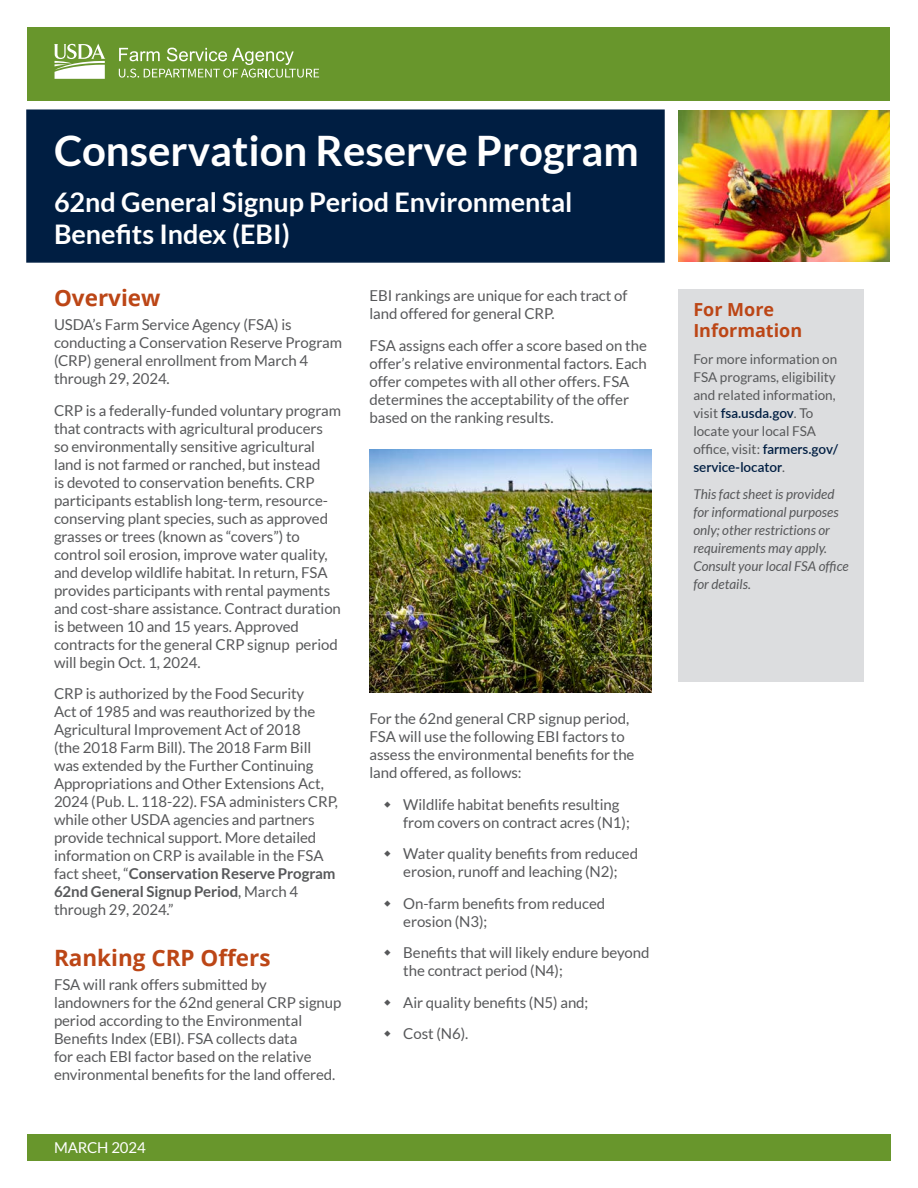
<style>
.page{position:relative;width:918px;height:1188px;background:#fff}
.page>*{position:absolute;margin:0;border:0;box-sizing:border-box;transform-origin:0 0}
.Fact_Sheet_Title{font:700 42px "Lato";color:#fff}
.Fact_Sheet_Title-2{font:700 27px/32.4px "Lato";color:#fff}
.Body_Subhead{font:700 22.5px "Open Sans";color:#bc4616}
.Sidebar_Title{font:700 18px/21px "Open Sans";color:#bc4616}
.Body_Text{font:15px/18px "Lato";letter-spacing:-.005em;color:#57585a}
.Body_Text_White{font:15px "Lato";letter-spacing:-.005em;color:#fff}
.Sidebar_Text{font:13.5px/18px "Lato";color:#57585a}
.Sidebar_Text-2{font:italic 13.5px/18px "Lato";color:#57585a}
.s1{font-weight:700}
.s2{font-weight:600;color:#001e42}
</style>
<div class="page">
<div style="left:27px;top:1134px;width:864px;height:27px;background:#68962c"></div>
<div style="left:678px;top:289px;width:186px;height:392px;background:#dcdddf"></div>
<div style="left:26px;top:109px;width:639px;height:154px;background:#001e42;border:2px solid #001e42"></div>
<div style="left:27px;top:27px;width:863px;height:74px;background:#68962c"></div>
<svg style="left:54px;top:44px;width:51px;height:35px"></svg>
<svg style="left:119px;top:48px;width:200px;height:30px"></svg>
<img style="left:678px;top:110px;width:212px;height:152px">
<img style="left:370px;top:449px;width:281px;height:243px">
<h1 class="Fact_Sheet_Title" style="left:54px;top:127px;width:586px">Conservation Reserve Program</h1>
<h1 class="Fact_Sheet_Title-2" style="left:54px;top:185px;width:520px">62nd General Signup Period Environmental<br>Benefits Index (EBI)</h1>
<h2 class="Body_Subhead" style="left:54px;top:282px;width:108px">Overview</h2>
<p class="Body_Text" style="left:54px;top:316px;width:289px">USDA’s Farm Service Agency (FSA) is conducting a Conservation Reserve Program (CRP) general enrollment from March 4 through 29, 2024.</p>
<p class="Body_Text" style="left:54px;top:401px;width:289px">CRP is a federally-funded voluntary program that contracts with agricultural producers so environmentally sensitive agricultural land is not farmed or ranched, but instead<br>is devoted to conservation benefits. CRP participants establish long-term, resource&shy;conserving plant species, such as approved grasses or trees (known as “covers”) to control soil erosion, improve water quality, and develop wildlife habitat. In return, FSA provides participants with rental payments and cost-share assistance. Contract duration is between 10 and 15 years. Approved contracts for the general CRP signup period will begin Oct. 1, 2024.</p>
<p class="Body_Text" style="left:54px;top:685px;width:286px">CRP is authorized by the Food Security<br>Act of 1985 and was reauthorized by the Agricultural Improvement Act of 2018<br>(the 2018 Farm Bill). The 2018 Farm Bill was extended by the Further Continuing Appropriations and Other Extensions Act, 2024 (Pub. L. 118-22). FSA administers CRP, while other USDA agencies and partners provide technical support. More detailed information on CRP is available in the FSA fact sheet, “<span class="s1">Conservation Reserve Program 62nd General Signup Period</span>, March 4 through 29, 2024.”</p>
<h2 class="Body_Subhead" style="left:54px;top:942px;width:218px">Ranking CRP Offers</h2>
<p class="Body_Text" style="left:54px;top:976px;width:289px">FSA will rank offers submitted by landowners for the 62nd general CRP signup period according to the Environmental Benefits Index (EBI). FSA collects data<br>for each EBI factor based on the relative environmental benefits for the land offered.</p>
<p class="Body_Text_White" style="left:54px;top:1139px;width:93px">MARCH 2024</p>
<p class="Body_Text" style="left:370px;top:287px;width:260px">EBI rankings are unique for each tract of land offered for general CRP.</p>
<p class="Body_Text" style="left:370px;top:336px;width:279px">FSA assigns each offer a score based on the offer’s relative environmental factors. Each offer competes with all other offers. FSA determines the acceptability of the offer based on the ranking results.</p>
<p class="Body_Text" style="left:370px;top:710px;width:266px">For the 62nd general CRP signup period, FSA will use the following EBI factors to assess the environmental benefits for the land offered, as follows:</p>
<p class="Body_Text" style="left:403px;top:795px;width:228px">Wildlife habitat benefits resulting from covers on contract acres (N1);</p>
<p class="Body_Text" style="left:403px;top:845px;width:236px">Water quality benefits from reduced erosion, runoff and leaching (N2);</p>
<p class="Body_Text" style="left:403px;top:894px;width:203px">On-farm benefits from reduced erosion (N3);</p>
<p class="Body_Text" style="left:403px;top:944px;width:248px">Benefits that will likely endure beyond the contract period (N4);</p>
<p class="Body_Text" style="left:403px;top:993px;width:187px">Air quality benefits (N5) and;</p>
<p class="Body_Text" style="left:403px;top:1025px;width:67px">Cost (N6).</p>
<p class="Sidebar_Title" style="left:693px;top:299px;width:110px">For More<br>Information</p>
<p class="Sidebar_Text" style="left:693px;top:350px;width:147px">For more information on<br>FSA programs, eligibility and related information, visit <span class="s2">fsa.usda.gov</span>. To locate your local FSA office, visit: <span class="s2">farmers.gov/ service-locator</span>.</p>
<p class="Sidebar_Text-2" style="left:693px;top:486px;width:157px">This fact sheet is provided for informational purposes only; other restrictions or requirements may apply.<br>Consult your local FSA office for details.</p>
</div>
